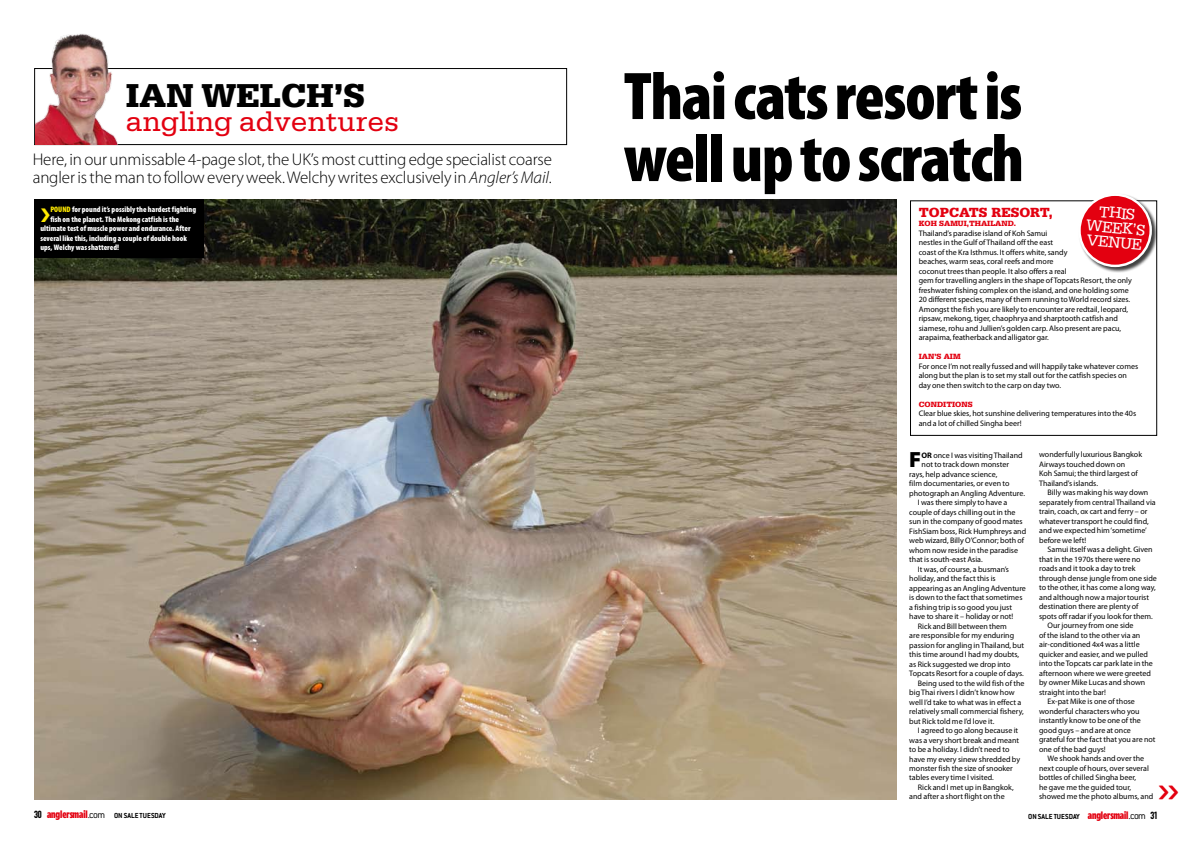
<style>
.page{position:relative;width:1191px;height:842px;background:#fff}
.page>*{position:absolute;margin:0;border:0;box-sizing:border-box;transform-origin:0 0}
.t1{font:900 condensed 68px/62px "Myriad Pro";letter-spacing:-.02em;color:#000}
.t2{font:900 35px "Serifa";color:#000}
.t3{font:30px "Serifa";color:#e30010}
.t4{font:700 27px "Neo Sans";color:#e30010;scale:.8 1}
.t5{font:900 22.1px "Myriad Pro";color:#000}
.t6{font:300 17px/18px "Myriad Pro";letter-spacing:-.005em;color:#000}
.t7{font:16.4px/14.7px "Serifa";color:#fff;text-align:center}
.t8{font:900 14px "Serifa";color:#e30010}
.t9{font:8px/9.5px "Myriad Pro";color:#000}
.t10{font:900 condensed 8px "Myriad Pro";color:#fff}
.t11{font:700 8px "Conduit ITC";color:#000}
.t12{font:900 8px "Serifa";color:#e30010}
.s1{font-style:italic}
.s2{color:#ffea00}
.s3{font-weight:700}
.s4{font-family:"Mechanic Gothic 2";font-weight:400;font-size:10px}
.s5{font-family:"TF Forever Two";font-weight:800;font-size:10px;color:#e30010}
.s6{font-weight:300;font-size:10.9px}
</style>
<div class="page">
<div style="left:910px;top:201px;width:247px;height:235px;border:1px solid #000"></div>
<img style="left:34px;top:200px;width:862px;height:599px">
<div style="left:34px;top:200px;width:170px;height:58px;background:#000"></div>
<div style="left:1078px;top:193px;width:79px;height:80px;background:#000;opacity:.75"></div>
<div style="left:1079px;top:195px;width:71px;height:71px;background:#e30010;border-radius:50%"></div>
<div style="left:1078px;top:193px;width:74px;height:74px;border:2px solid #fff;border-radius:50%"></div>
<div style="left:34px;top:68px;width:533px;height:77px;border:1px solid #000"></div>
<img style="left:35px;top:34px;width:108px;height:110px">
<h2 class="t2" style="left:126px;top:74px;width:241px">IAN WELCH’S</h2>
<h3 class="t3" style="left:126px;top:104px;width:275px">angling adventures</h3>
<h3 class="t6" style="left:33px;top:151px;width:521px">Here, in our unmissable 4-page slot, the UK’s most cutting edge specialist coarse angler is the man to follow every week. Welchy writes exclusively in <span class="s1">Angler’s Mail</span>.</h3>
<p class="t10" style="left:50px;top:205px;width:147px"><span class="s2">POUND</span> for pound it’s possibly the hardest fighting</p>
<p class="t10" style="left:50px;top:215px;width:130px">fish on the planet. The Mekong catfish is the</p>
<p class="t10" style="left:40px;top:224px;width:152px">ultimate test of muscle power and endurance. After</p>
<p class="t10" style="left:40px;top:234px;width:148px">several like this, including a couple of double hook</p>
<p class="t10" style="left:40px;top:243px;width:80px">ups, Welchy was shattered!</p>
<h1 class="t1" style="left:624px;top:66px;width:401px">Thai cats resort is well up to scratch</h1>
<h3 class="t7" style="left:1088px;top:203px;width:61px;rotate:5deg">THIS<br>WEEK’S<br>VENUE</h3>
<h3 class="t8" style="left:918px;top:204px;width:135px">TOPCATS RESORT,</h3>
<p class="t12" style="left:918px;top:219px;width:99px">KOH SAMUI,THAILAND.</p>
<p class="t9" style="left:918px;top:229px;width:215px">Thailand’s paradise island of Koh Samui<br>nestles in the Gulf of Thailand off the east<br>coast of the Kra Isthmus. It offers white, sandy<br>beaches, warm seas, coral reefs and more<br>coconut trees than people. It also offers a real<br>gem for travelling anglers in the shape of Topcats Resort, the only freshwater fishing complex on the island, and one holding some 20 different species, many of them running to World record sizes.<br>Amongst the fish you are likely to encounter are redtail, leopard, ripsaw, mekong, tiger, chaophrya and sharptooth catfish and siamese, rohu and Jullien’s golden carp. Also present are pacu, arapaima, featherback and alligator gar.</p>
<p class="t12" style="left:918px;top:352px;width:43px">IAN’S AIM</p>
<p class="t9" style="left:918px;top:362px;width:221px">For once I’m not really fussed and will happily take whatever comes along but the plan is to set my stall out for the catfish species on day one then switch to the carp on day two.</p>
<p class="t12" style="left:918px;top:400px;width:55px">CONDITIONS</p>
<p class="t9" style="left:918px;top:409px;width:219px">Clear blue skies, hot sunshine delivering temperatures into the 40s and a lot of chilled Singha beer!</p>
<h3 class="t5" style="left:909px;top:447px;width:14px">F</h3>
<p class="t9" style="left:921px;top:450px;width:103px"><span class="s3">OR</span> once I was visiting Thailand</p>
<p class="t9" style="left:921px;top:460px;width:89px">not to track down monster</p>
<p class="t9" style="left:909px;top:469px;width:89px">rays, help advance science,</p>
<p class="t9" style="left:909px;top:479px;width:102px">film documentaries, or even to</p>
<p class="t9" style="left:909px;top:488px;width:117px">photograph an Angling Adventure.</p>
<p class="t9" style="left:917px;top:498px;width:91px">I was there simply to have a</p>
<p class="t9" style="left:909px;top:507px;width:108px">couple of days chilling out in the</p>
<p class="t9" style="left:909px;top:517px;width:115px">sun in the company of good mates</p>
<p class="t9" style="left:909px;top:526px;width:118px">FishSiam boss, Rick Humphreys and</p>
<p class="t9" style="left:909px;top:536px;width:116px">web wizard, Billy O’Connor; both of</p>
<p class="t9" style="left:909px;top:545px;width:110px">whom now reside in the paradise</p>
<p class="t9" style="left:909px;top:555px;width:75px">that is south-east Asia.</p>
<p class="t9" style="left:917px;top:564px;width:93px">It was, of course, a busman’s</p>
<p class="t9" style="left:909px;top:574px;width:88px">holiday, and the fact this is</p>
<p class="t9" style="left:909px;top:583px;width:118px">appearing as an Angling Adventure</p>
<p class="t9" style="left:909px;top:593px;width:115px">is down to the fact that sometimes</p>
<p class="t9" style="left:909px;top:602px;width:104px">a fishing trip is so good you just</p>
<p class="t9" style="left:909px;top:612px;width:106px">have to share it – holiday or not!</p>
<p class="t9" style="left:917px;top:621px;width:91px">Rick and Bill between them</p>
<p class="t9" style="left:909px;top:631px;width:106px">are responsible for my enduring</p>
<p class="t9" style="left:909px;top:640px;width:116px">passion for angling in Thailand, but</p>
<p class="t9" style="left:909px;top:650px;width:111px">this time around I had my doubts,</p>
<p class="t9" style="left:909px;top:659px;width:103px">as Rick suggested we drop into</p>
<p class="t9" style="left:909px;top:669px;width:116px">Topcats Resort for a couple of days.</p>
<p class="t9" style="left:917px;top:678px;width:108px">Being used to the wild fish of the</p>
<p class="t9" style="left:909px;top:688px;width:107px">big Thai rivers I didn’t know how</p>
<p class="t9" style="left:909px;top:697px;width:113px">well I’d take to what was in effect a</p>
<p class="t9" style="left:909px;top:707px;width:116px">relatively small commercial fishery,</p>
<p class="t9" style="left:909px;top:716px;width:87px">but Rick told me I’d love it.</p>
<p class="t9" style="left:917px;top:726px;width:102px">I agreed to go along because it</p>
<p class="t9" style="left:909px;top:735px;width:111px">was a very short break and meant</p>
<p class="t9" style="left:909px;top:745px;width:102px">to be a holiday. I didn’t need to</p>
<p class="t9" style="left:909px;top:754px;width:112px">have my every sinew shredded by</p>
<p class="t9" style="left:909px;top:764px;width:105px">monster fish the size of snooker</p>
<p class="t9" style="left:909px;top:773px;width:86px">tables every time I visited.</p>
<p class="t9" style="left:917px;top:783px;width:97px">Rick and I met up in Bangkok,</p>
<p class="t9" style="left:909px;top:792px;width:97px">and after a short flight on the</p>
<p class="t9" style="left:1039px;top:450px;width:104px">wonderfully luxurious Bangkok<br>Airways touched down on<br>Koh Samui; the third largest of<br>Thailand’s islands.</p>
<p class="t9" style="left:1039px;top:488px;width:118px;text-indent:9px">Billy was making his way down separately from central Thailand via train, coach, ox cart and ferry – or whatever transport he could find, and we expected him ‘sometime’ before we left!</p>
<p class="t9" style="left:1047px;top:545px;width:106px">Samui itself was a delight. Given</p>
<p class="t9" style="left:1039px;top:555px;width:103px">that in the 1970s there were no</p>
<p class="t9" style="left:1039px;top:564px;width:98px">roads and it took a day to trek</p>
<p class="t9" style="left:1039px;top:574px;width:119px">through dense jungle from one side</p>
<p class="t9" style="left:1039px;top:583px;width:118px">to the other, it has come a long way,</p>
<p class="t9" style="left:1039px;top:593px;width:111px">and although now a major tourist</p>
<p class="t9" style="left:1039px;top:602px;width:101px">destination there are plenty of</p>
<p class="t9" style="left:1039px;top:612px;width:115px">spots off radar if you look for them.</p>
<p class="t9" style="left:1047px;top:621px;width:87px">Our journey from one side</p>
<p class="t9" style="left:1039px;top:631px;width:103px">of the island to the other via an</p>
<p class="t9" style="left:1039px;top:640px;width:102px">air-conditioned 4x4 was a little</p>
<p class="t9" style="left:1039px;top:650px;width:110px">quicker and easier, and we pulled</p>
<p class="t9" style="left:1039px;top:659px;width:115px">into the Topcats car park late in the</p>
<p class="t9" style="left:1039px;top:669px;width:113px">afternoon where we were greeted</p>
<p class="t9" style="left:1039px;top:678px;width:108px">by owner Mike Lucas and shown</p>
<p class="t9" style="left:1039px;top:688px;width:68px">straight into the bar!</p>
<p class="t9" style="left:1047px;top:697px;width:89px">Ex-pat Mike is one of those</p>
<p class="t9" style="left:1039px;top:707px;width:102px">wonderful characters who you</p>
<p class="t9" style="left:1039px;top:716px;width:103px">instantly know to be one of the</p>
<p class="t9" style="left:1039px;top:725px;width:93px">good guys – and are at once</p>
<p class="t9" style="left:1039px;top:735px;width:118px">grateful for the fact that you are not</p>
<p class="t9" style="left:1039px;top:744px;width:68px">one of the bad guys!</p>
<p class="t9" style="left:1047px;top:754px;width:98px">We shook hands and over the</p>
<p class="t9" style="left:1039px;top:763px;width:111px">next couple of hours, over several</p>
<p class="t9" style="left:1039px;top:773px;width:99px">bottles of chilled Singha beer,</p>
<p class="t9" style="left:1039px;top:782px;width:94px">he gave me the guided tour,</p>
<p class="t9" style="left:1039px;top:792px;width:116px">showed me the photo albums, and</p>
<h3 class="t4" style="left:1157px;top:776px;width:31px">&gt;&gt;</h3>
<p class="t11" style="left:34px;top:811px;width:133px"><span class="s4">30</span> <span class="s5">anglers mail</span><span class="s6">.com</span> ON SALE TUESDAY</p>
<p class="t11" style="left:1028px;top:811px;width:130px">ON SALE TUESDAY <span class="s5">anglers mail</span><span class="s6">.com</span> <span class="s4">31</span></p>
</div>
